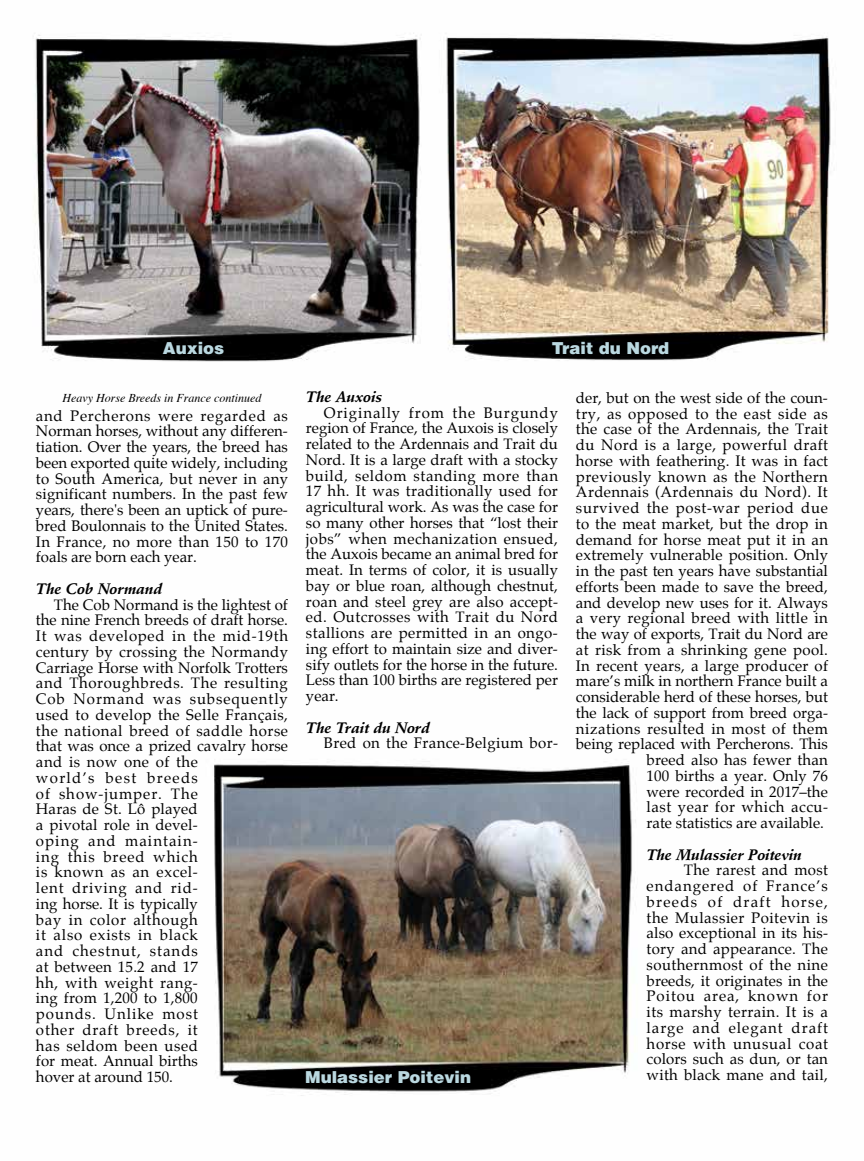
<style>
.page{position:relative;width:864px;height:1161px;background:#fff}
.page>*{position:absolute;margin:0;border:0;box-sizing:border-box;transform-origin:0 0}
.t1{font:900 16.5px "Helvetica";color:#bad8e0}
.t2{font:15px/15.8px "Palatino";letter-spacing:.015em;color:#000;text-align:justify}
.t3{font:15px/15.8px "Palatino";letter-spacing:.035em;color:#000}
.t4{font:italic 700 15px "Stempel Schneidler";color:#000}
.t5{font:italic 12px "Times";color:#000}
</style>
<div class="page">
<img style="left:34px;top:33px;width:797px;height:1063px">
<p class="t1" style="left:163px;top:337px;width:63px">Auxios</p>
<p class="t1" style="left:552px;top:337px;width:119px">Trait du Nord</p>
<p class="t5" style="left:62px;top:387px;width:201px">Heavy Horse Breeds in France continued</p>
<p class="t2" style="left:36px;top:408px;width:254px">and Percherons were regarded as Norman horses, without any differen&shy;tiation. Over the years, the breed has been exported quite widely, including to South America, but never in any significant numbers. In the past few years, there's been an uptick of pure&shy;bred Boulonnais to the United States.<br>In France, no more than 150 to 170 foals are born each year.</p>
<p class="t4" style="left:36px;top:580px;width:128px">The Cob Normand</p>
<p class="t3" style="left:36px;top:597px;width:254px;text-indent:18px">The Cob Normand is the lightest of the nine French breeds of draft horse.<br>It was developed in the mid-19th century by crossing the Normandy<br>Carriage Horse with Norfolk Trotters and Thoroughbreds. The resulting<br>Cob Normand was subsequently used to develop the Selle Français, the national breed of saddle horse that was once a prized cavalry horse and is now one of the<br>world’s best breeds<br>of show-jumper. The<br>Haras de St. Lô played<br>a pivotal role in devel-<br>oping and maintain-<br>ing this breed which<br>is known as an excel-<br>lent driving and rid-<br>ing horse. It is typically<br>bay in color although<br>it also exists in black<br>and chestnut, stands<br>at between 15.2 and 17<br>hh, with weight rang-<br>ing from 1,200 to 1,800<br>pounds. Unlike most<br>other draft breeds, it<br>has seldom been used<br>for meat. Annual births<br>hover at around 150.</p>
<p class="t4" style="left:306px;top:388px;width:78px">The Auxois</p>
<p class="t2" style="left:306px;top:405px;width:254px;text-indent:18px">Originally from the Burgundy region of France, the Auxois is closely related to the Ardennais and Trait du Nord. It is a large draft with a stocky build, seldom standing more than 17 hh. It was traditionally used for agricultural work. As was the case for so many other horses that “lost their jobs” when mechanization ensued, the Auxois became an animal bred for meat. In terms of color, it is usually bay or blue roan, although chestnut, roan and steel grey are also accept&shy;ed. Outcrosses with Trait du Nord stallions are permitted in an ongo&shy;ing effort to maintain size and diver&shy;sify outlets for the horse in the future.<br>Less than 100 births are registered per year.</p>
<p class="t4" style="left:306px;top:718px;width:125px">The Trait du Nord</p>
<p class="t2" style="left:324px;top:736px;width:236px">Bred on the France-Belgium bor-</p>
<p class="t1" style="left:305px;top:1067px;width:167px">Mulassier Poitevin</p>
<p class="t2" style="left:576px;top:390px;width:254px;text-align:right">der, but on the west side of the coun&shy;try, as opposed to the east side as the case of the Ardennais, the Trait du Nord is a large, powerful draft horse with feathering. It was in fact previously known as the Northern Ardennais (Ardennais du Nord). It survived the post-war period due to the meat market, but the drop in demand for horse meat put it in an extremely vulnerable position. Only in the past ten years have substantial efforts been made to save the breed, and develop new uses for it. Always a very regional breed with little in the way of exports, Trait du Nord are at risk from a shrinking gene pool.<br>In recent years, a large producer of mare’s milk in northern France built a considerable herd of these horses, but the lack of support from breed orga&shy;nizations resulted in most of them being replaced with Percherons. This breed also has fewer than<br>100 births a year. Only 76<br>were recorded in 2017–the<br>last year for which accu-<br>rate statistics are available.</p>
<p class="t4" style="left:647px;top:845px;width:157px">The Mulassier Poitevin</p>
<p class="t2" style="left:647px;top:863px;width:183px;text-indent:37px">The rarest and most endangered of France’s breeds of draft horse, the Mulassier Poitevin is also exceptional in its his&shy;tory and appearance. The southernmost of the nine breeds, it originates in the Poitou area, known for its marshy terrain. It is a large and elegant draft horse with unusual coat colors such as dun, or tan with black mane and tail,</p>
</div>
